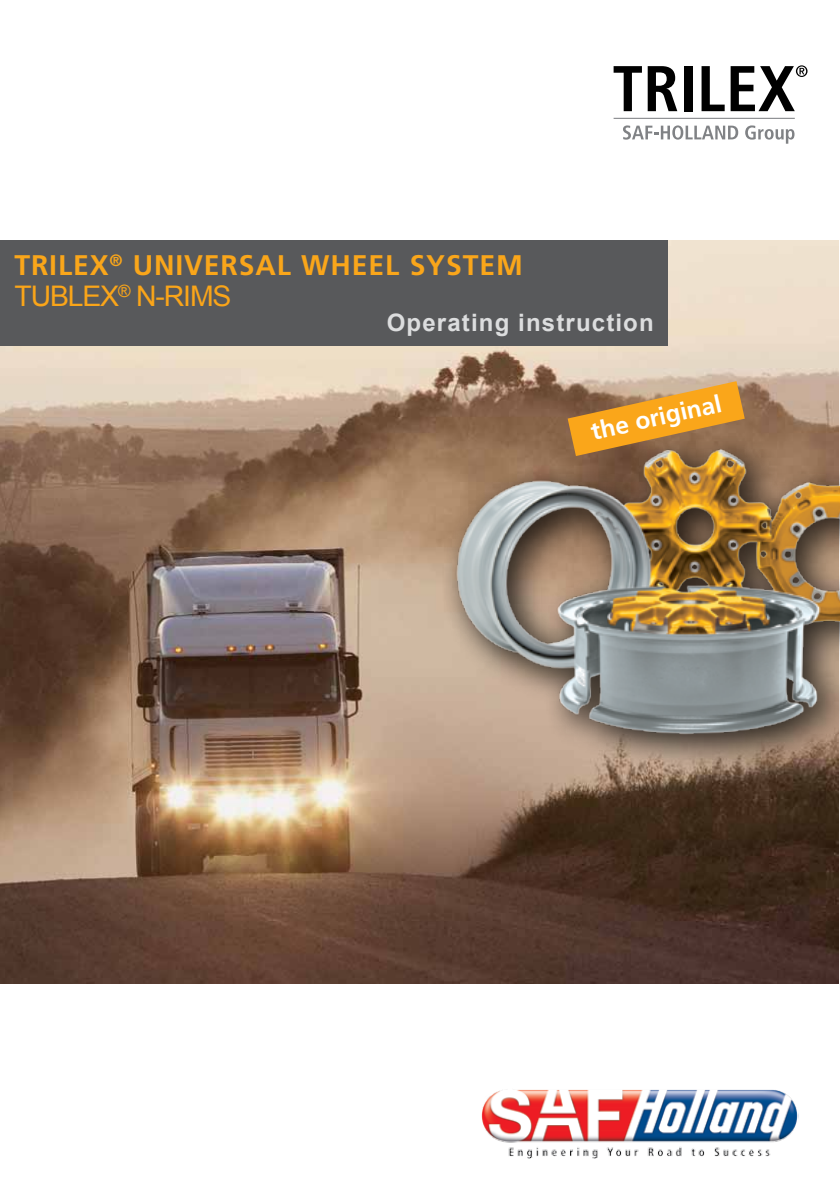
<style>
.page{position:relative;width:840px;height:1191px;background:#fff}
.page>*{position:absolute;margin:0;border:0;box-sizing:border-box;transform-origin:0 0}
.t1{font:700 28.4px "Frutiger LT Std";letter-spacing:.03em;color:#faa61a}
.t2{font:28.4px "Arial";letter-spacing:-.04em;color:#faa519}
.t3{font:700 24.4px "Frutiger LT Std";color:#fff}
.t4{font:700 24px "Arial";letter-spacing:.045em;color:#dcddde}
</style>
<div class="page">
<img style="left:0;top:240px;width:838px;height:743px">
<hr style="left:613px;top:118px;width:181px;height:1px;background:#808285">
<svg style="left:623px;top:125px;width:114px;height:15px"></svg>
<svg style="left:745px;top:125px;width:49px;height:19px"></svg>
<svg style="left:613px;top:66px;width:28px;height:45px"></svg>
<svg style="left:647px;top:66px;width:30px;height:45px"></svg>
<div style="left:683px;top:66px;width:9px;height:45px;background:#000"></div>
<svg style="left:701px;top:66px;width:23px;height:45px"></svg>
<svg style="left:730px;top:65px;width:77px;height:46px"></svg>
<div style="left:438px;top:432px;width:401px;height:343px;background:#000;opacity:.5"></div>
<div style="left:440px;top:434px;width:399px;height:326px;background:#000;opacity:.5"></div>
<img style="left:443px;top:431px;width:396px;height:319px">
<svg style="left:567px;top:381px;width:177px;height:75px;background:#ca913e"></svg>
<img style="left:481px;top:1089px;width:317px;height:69px">
<div style="left:0;top:240px;width:667px;height:105px;background:#58595b"></div>
<p class="t1" style="left:14px;top:249px;width:509px">TRILEX<sup>®</sup> UNIVERSAL WHEEL SYSTEM</p>
<p class="t2" style="left:14px;top:277px;width:218px">TUBLEX<sup>®</sup> N-RIMS</p>
<p class="t4" style="left:386px;top:306px;width:268px">Operating instruction</p>
<p class="t3" style="left:588px;top:418px;width:134px;rotate:-13deg">the original</p>
</div>
